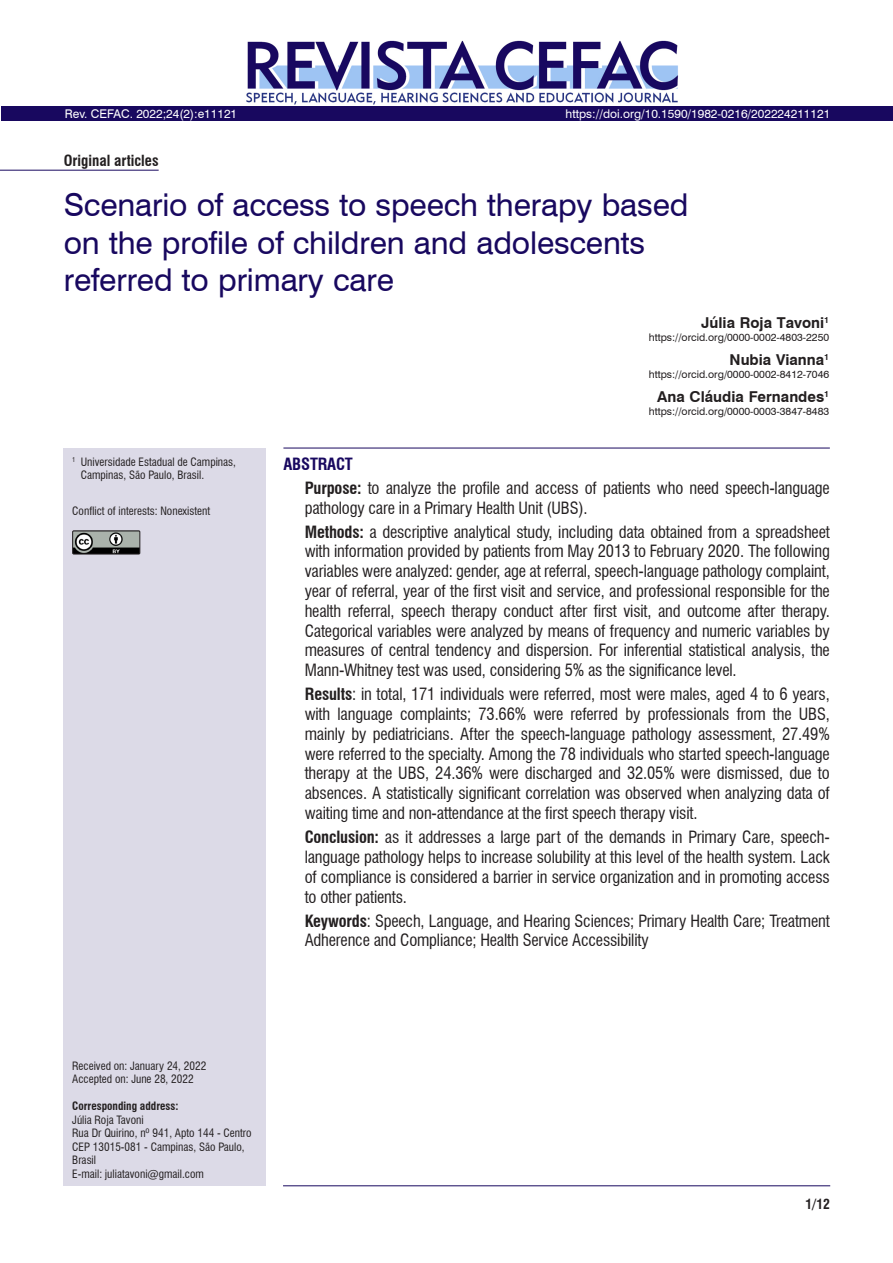
<style>
.page{position:relative;width:893px;height:1263px;background:#fff}
.page>*{position:absolute;margin:0;border:0;box-sizing:border-box;transform-origin:0 0}
.Titulo_só_inglês{font:31.5px/37.8px "Swiss 721 BT";letter-spacing:-.005em;color:#18085f}
.Resumo_só_ingles{font:condensed 16.5px/19.8px "Swiss 721 BT";letter-spacing:-.01em;color:#231f20;text-align:justify}
.Resumo_título_-_só{font:700 condensed 16.5px "Swiss 721 BT";letter-spacing:-.01em;color:#18085f}
.Autor{font:700 15px "Swiss 721 BT";color:#231f20}
.Tipo_de_artigo{font:700 condensed 15px "Swiss 721 BT";color:#231f20}
.Cabeço_autor_esquer{font:700 condensed 13.5px "Swiss 721 BT";color:#231f20}
.DOI_-_variável_1{font:12px "Swiss 721 BT";color:#fff}
.Legenda_bibliográfi{font:12px "Swiss 721 BT";color:#fff}
.Endereço_correspond{font:condensed 11.25px/13.5px "Swiss 721 BT";color:#231f20}
.Notas{font:condensed 11.25px/13.5px "Swiss 721 BT";color:#231f20}
.Endereço_correspond-2{font:700 condensed 11.25px "Swiss 721 BT";color:#231f20}
.ORCID{font:10.5px "Swiss 721 BT";color:#231f20}
.s1{font-weight:700}
</style>
<div class="page">
<div style="left:64px;top:449px;width:202px;height:737px;background:#dcdae7"></div>
<img style="left:74px;top:532px;width:64px;height:20px">
<div style="left:72px;top:530px;width:68px;height:24px;border:1px solid #231f20"></div>
<hr style="left:283px;top:448px;width:547px;height:1px;background:#18085f">
<hr style="left:283px;top:1185px;width:547px;height:1px;background:#18085f">
<hr style="left:0;top:170px;width:159px;height:1px;background:#18085f">
<img style="left:246px;top:40px;width:432px;height:65px">
<div style="left:1px;top:106px;width:892px;height:15px;background:#18085f"></div>
<p class="Legenda_bibliográfi" style="left:65px;top:106px;width:174px">Rev. CEFAC. 2022;24(2):e11121</p>
<p class="DOI_-_variável_1" style="left:566px;top:106px;width:266px">https://doi.org/10.1590/1982-0216/202224211121</p>
<p class="Tipo_de_artigo" style="left:64px;top:152px;width:96px">Original articles</p>
<p class="Titulo_só_inglês" style="left:64px;top:185px;width:626px">Scenario of access to speech therapy based on the profile of children and adolescents referred to primary care</p>
<p class="Notas" style="left:81px;top:455px;width:157px;text-indent:-9px"><sup>1</sup> Universidade Estadual de Campinas,<br>Campinas, São Paulo, Brasil.</p>
<p class="Notas" style="left:72px;top:504px;width:139px">Conflict of interests: Nonexistent</p>
<p class="Autor" style="left:701px;top:312px;width:129px">Júlia Roja Tavoni<sup>1</sup></p>
<p class="ORCID" style="left:649px;top:330px;width:182px">https://orcid.org/0000-0002-4803-2250</p>
<p class="Autor" style="left:730px;top:349px;width:101px">Nubia Vianna<sup>1</sup></p>
<p class="ORCID" style="left:649px;top:367px;width:182px">https://orcid.org/0000-0002-8412-7046</p>
<p class="Autor" style="left:657px;top:386px;width:173px">Ana Cláudia Fernandes<sup>1</sup></p>
<p class="ORCID" style="left:649px;top:404px;width:182px">https://orcid.org/0000-0003-3847-8483</p>
<p class="Resumo_título_-_só" style="left:283px;top:454px;width:71px">ABSTRACT</p>
<p class="Resumo_só_ingles" style="left:305px;top:478px;width:527px"><span class="s1">Purpose:</span> to analyze the profile and access of patients who need speech-language pathology care in a Primary Health Unit (UBS).</p>
<p class="Resumo_só_ingles" style="left:305px;top:522px;width:527px"><span class="s1">Methods:</span> a descriptive analytical study, including data obtained from a spreadsheet with information provided by patients from May 2013 to February 2020. The following variables were analyzed: gender, age at referral, speech-language pathology complaint, year of referral, year of the first visit and service, and professional responsible for the health referral, speech therapy conduct after first visit, and outcome after therapy.<br>Categorical variables were analyzed by means of frequency and numeric variables by measures of central tendency and dispersion. For inferential statistical analysis, the Mann-Whitney test was used, considering 5% as the significance level.</p>
<p class="Resumo_só_ingles" style="left:305px;top:684px;width:527px"><span class="s1">Results</span>: in total, 171 individuals were referred, most were males, aged 4 to 6 years, with language complaints; 73.66% were referred by professionals from the UBS, mainly by pediatricians. After the speech-language pathology assessment, 27.49% were referred to the specialty. Among the 78 individuals who started speech-language therapy at the UBS, 24.36% were discharged and 32.05% were dismissed, due to absences. A statistically significant correlation was observed when analyzing data of waiting time and non-attendance at the first speech therapy visit.</p>
<p class="Resumo_só_ingles" style="left:305px;top:827px;width:527px"><span class="s1">Conclusion:</span> as it addresses a large part of the demands in Primary Care, speech&shy;language pathology helps to increase solubility at this level of the health system. Lack of compliance is considered a barrier in service organization and in promoting access to other patients.</p>
<p class="Resumo_só_ingles" style="left:305px;top:911px;width:527px"><span class="s1">Keywords</span>: Speech, Language, and Hearing Sciences; Primary Health Care; Treatment<br>Adherence and Compliance; Health Service Accessibility</p>
<p class="Endereço_correspond" style="left:72px;top:1059px;width:135px">Received on: January 24, 2022</p>
<p class="Endereço_correspond" style="left:72px;top:1072px;width:123px">Accepted on: June 28, 2022</p>
<p class="Endereço_correspond-2" style="left:72px;top:1099px;width:108px">Corresponding address:</p>
<p class="Endereço_correspond" style="left:72px;top:1113px;width:73px">Júlia Roja Tavoni</p>
<p class="Endereço_correspond" style="left:72px;top:1126px;width:181px">Rua Dr Quirino, nº 941, Apto 144 - Centro</p>
<p class="Endereço_correspond" style="left:72px;top:1140px;width:174px">CEP 13015-081 - Campinas, São Paulo,<br>Brasil</p>
<p class="Endereço_correspond" style="left:72px;top:1167px;width:133px">E-mail: juliatavoni@gmail.com</p>
<p class="Cabeço_autor_esquer" style="left:805px;top:1195px;width:26px">1/12</p>
</div>
